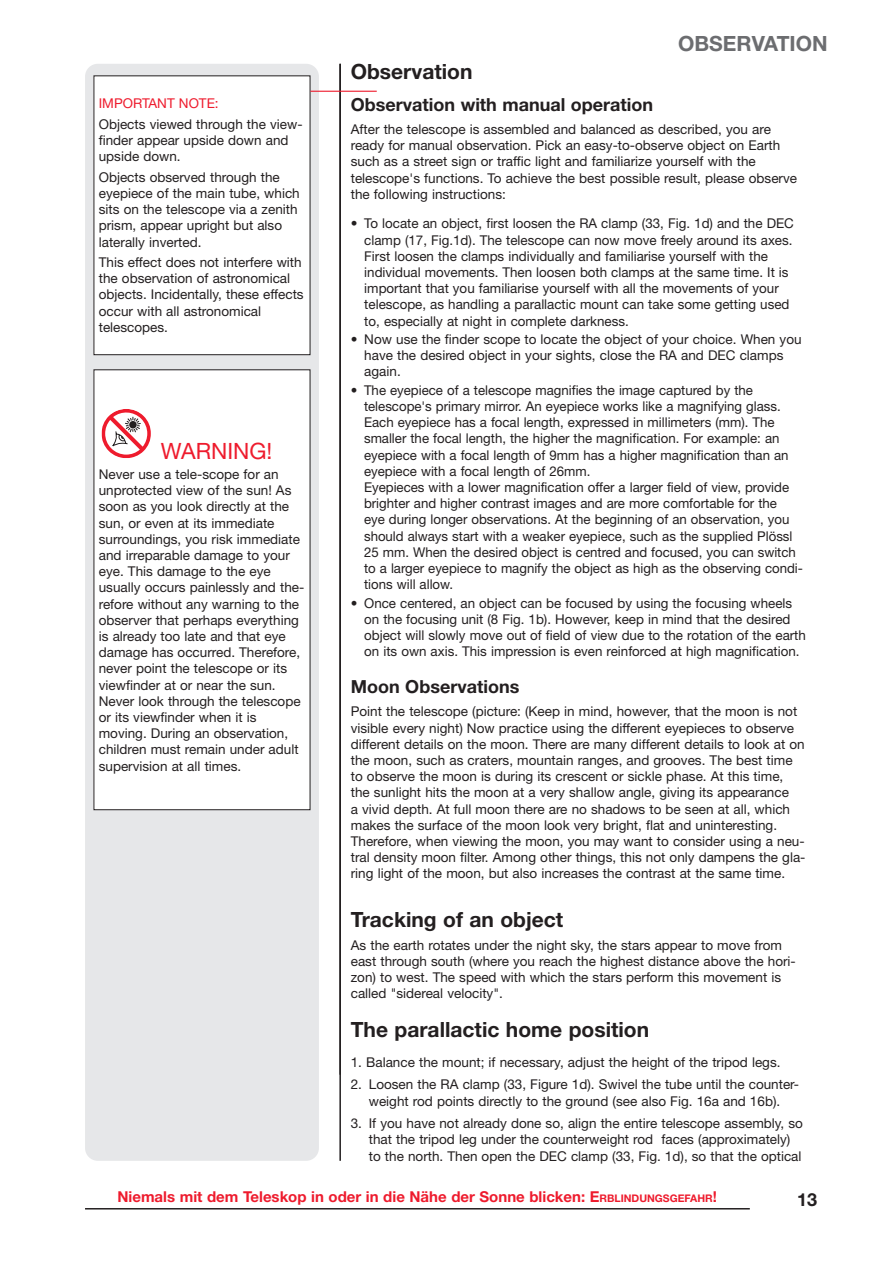
<style>
.page{position:relative;width:893px;height:1263px;background:#fff}
.page>*{position:absolute;margin:0;border:0;box-sizing:border-box;transform-origin:0 0}
.t1{font:22.5px "Helvetica Neue LT Std";color:#ee1b2d}
.t2{font:700 21px "Helvetica Neue LT Std";color:#231f20}
.t3{font:700 21px "Helvetica Neue LT Std";color:#6c6d70}
.t4{font:700 18px "Helvetica Neue LT Std";color:#231f20}
.t5{font:700 15px "Helvetica Neue LT Std";color:#ee1b2d}
.t6{font:13.5px/16.2px "Helvetica Neue LT Std";color:#231f20}
.t7{font:13.5px "Helvetica Neue LT Std";color:#ee1b2d}
.s1{font-style:inherit}
.s2{font-size:10.5px}
</style>
<div class="page">
<hr style="left:85px;top:1208px;width:665px;height:1px;background:#231f20">
<hr style="left:339px;top:64px;width:2px;height:1097px;background:#231f20">
<div style="left:85px;top:64px;width:234px;height:1097px;background:#e6e7e9;border-radius:13px"></div>
<div style="left:94px;top:370px;width:216px;height:440px;background:#fff"></div>
<svg style="left:102px;top:409px;width:49px;height:49px"></svg>
<div style="left:94px;top:76px;width:216px;height:279px;background:#fff"></div>
<hr style="left:310px;top:91px;width:67px;height:1px;background:#ee1b2d">
<p class="t7" style="left:99px;top:96px;width:121px">IMPORTANT NOTE:</p>
<p class="t6" style="left:99px;top:116px;width:205px">Objects viewed through the view&shy;finder appear upside down and upside down.</p>
<p class="t6" style="left:99px;top:169px;width:202px">Objects observed through the eyepiece of the main tube, which sits on the telescope via a zenith prism, appear upright but also laterally inverted.</p>
<p class="t6" style="left:99px;top:254px;width:206px">This effect does not interfere with the observation of astronomical objects. Incidentally, these effects occur with all astronomical telescopes.</p>
<h1 class="t1" style="left:161px;top:437px;width:113px">WARNING!</h1>
<p class="t6" style="left:99px;top:466px;width:207px">Never use a tele-scope for an unprotected view of the sun! As soon as you look directly at the sun, or even at its immediate surroundings, you risk immediate and irreparable damage to your eye. This damage to the eye usually occurs painlessly and the&shy;refore without any warning to the observer that perhaps everything is already too late and that eye damage has occurred. Therefore, never point the telescope or its viewfinder at or near the sun.<br>Never look through the telescope or its viewfinder when it is moving. During an observation, children must remain under adult supervision at all times.</p>
<h2 class="t3" style="left:678px;top:30px;width:151px">OBSERVATION</h2>
<h2 class="t2" style="left:351px;top:58px;width:123px">Observation</h2>
<h3 class="t4" style="left:351px;top:93px;width:304px">Observation with manual operation</h3>
<p class="t6" style="left:351px;top:121px;width:448px">After the telescope is assembled and balanced as described, you are ready for manual observation. Pick an easy-to-observe object on Earth such as a street sign or traffic light and familiarize yourself with the telescope's functions. To achieve the best possible result, please observe the following instructions:</p>
<p class="t6" style="left:364px;top:215px;width:431px;text-indent:-14px">• To locate an object, first loosen the RA clamp (33, Fig. 1d) and the DEC clamp (17, Fig.1d). The telescope can now move freely around its axes.<br>First loosen the clamps individually and familiarise yourself with the individual movements. Then loosen both clamps at the same time. It is important that you familiarise yourself with all the movements of your telescope, as handling a parallactic mount can take some getting used to, especially at night in complete darkness.</p>
<p class="t6" style="left:364px;top:331px;width:439px;text-indent:-14px">• Now use the finder scope to locate the object of your choice. When you have the desired object in your sights, close the RA and DEC clamps again.</p>
<p class="t6" style="left:364px;top:382px;width:440px;text-indent:-13px">• The eyepiece of a telescope magnifies the image captured by the telescope's primary mirror. An eyepiece works like a magnifying glass.<br>Each eyepiece has a focal length, expressed in millimeters (mm). The smaller the focal length, the higher the magnification. For example: an eyepiece with a focal length of 9mm has a higher magnification than an eyepiece with a focal length of 26mm.<br>Eyepieces with a lower magnification offer a larger field of view, provide brighter and higher contrast images and are more comfortable for the<br>eye during longer observations. At the beginning of an observation, you should always start with a weaker eyepiece, such as the supplied Plössl 25 mm. When the desired object is centred and focused, you can switch to a larger eyepiece to magnify the object as high as the observing condi&shy;tions will allow.</p>
<p class="t6" style="left:364px;top:594px;width:443px;text-indent:-13px">• Once centered, an object can be focused by using the focusing wheels on the focusing unit (8 Fig. 1b). However, keep in mind that the desired object will slowly move out of field of view due to the rotation of the earth on its own axis. This impression is even reinforced at high magnification.</p>
<h3 class="t4" style="left:351px;top:676px;width:170px">Moon Observations</h3>
<p class="t6" style="left:351px;top:703px;width:456px">Point the telescope (picture: (Keep in mind, however, that the moon is not visible every night) Now practice using the different eyepieces to observe different details on the moon. There are many different details to look at on the moon, such as craters, mountain ranges, and grooves. The best time to observe the moon is during its crescent or sickle phase. At this time, the sunlight hits the moon at a very shallow angle, giving its appearance<br>a vivid depth. At full moon there are no shadows to be seen at all, which makes the surface of the moon look very bright, flat and uninteresting.<br>Therefore, when viewing the moon, you may want to consider using a neu&shy;tral density moon filter. Among other things, this not only dampens the gla&shy;ring light of the moon, but also increases the contrast at the same time.</p>
<h2 class="t2" style="left:351px;top:906px;width:214px">Tracking of an object</h2>
<p class="t6" style="left:351px;top:937px;width:447px">As the earth rotates under the night sky, the stars appear to move from east through south (where you reach the highest distance above the hori&shy;zon) to west. The speed with which the stars perform this movement is called "sidereal velocity".</p>
<h2 class="t2" style="left:351px;top:1017px;width:300px">The parallactic home position</h2>
<p class="t6" style="left:351px;top:1054px;width:431px">1. Balance the mount; if necessary, adjust the height of the tripod legs.</p>
<p class="t6" style="left:351px;top:1076px;width:450px;text-align:center">2. Loosen the RA clamp (33, Figure 1d). Swivel the tube until the counter&shy;weight rod points directly to the ground (see also Fig. 16a and 16b).</p>
<p class="t6" style="left:369px;top:1115px;width:436px;text-indent:-18px">3. If you have not already done so, align the entire telescope assembly, so that the tripod leg under the counterweight rod faces (approximately) to the north. Then open the DEC clamp (33, Fig. 1d), so that the optical</p>
<p class="t5" style="left:117px;top:1187px;width:601px">Niemals mit dem Teleskop in oder in die Nähe der Sonne blicken: <span class="s1">E</span><span class="s2">RBLINDUNGSGEFAHR</span><span class="s1">!</span></p>
<h3 class="t4" style="left:797px;top:1188px;width:22px">13</h3>
</div>
